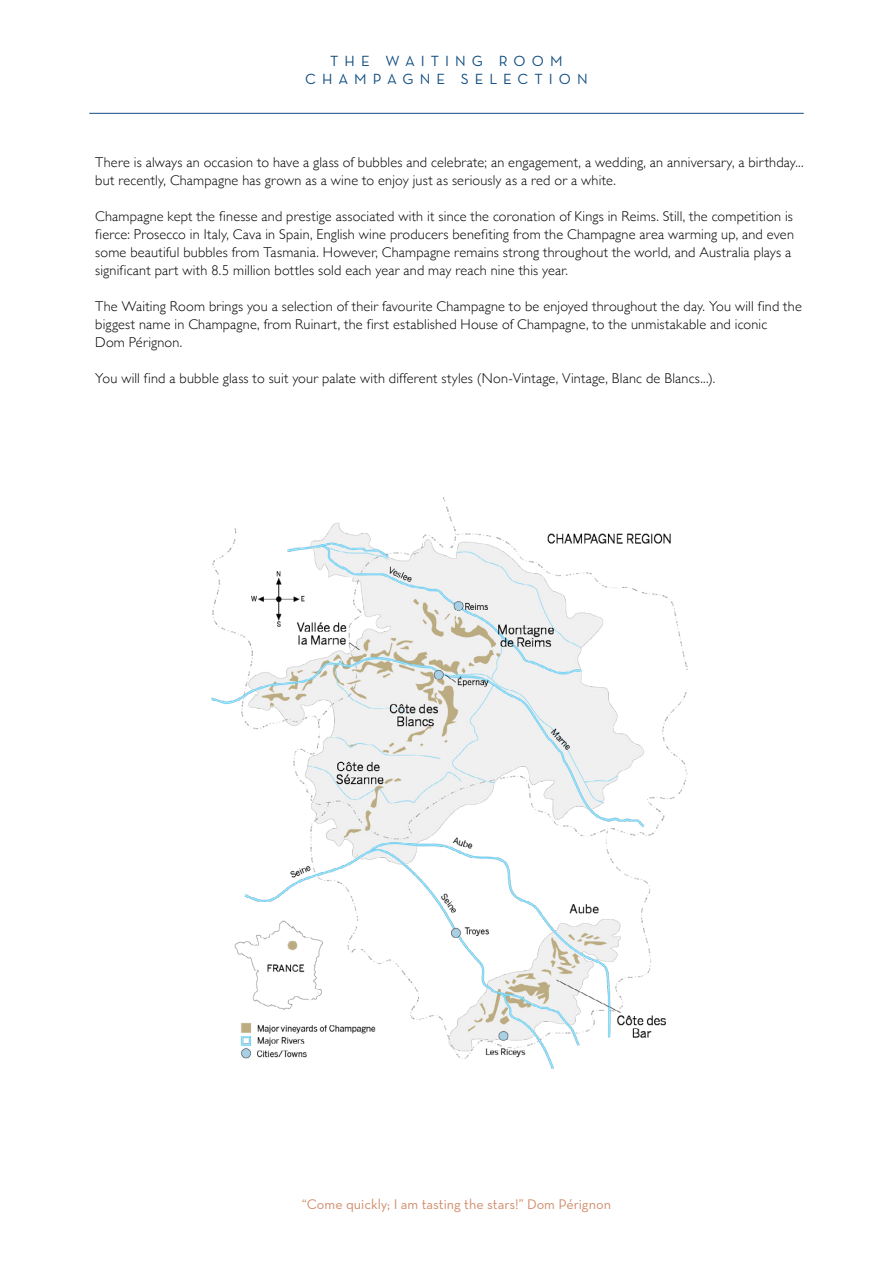
<style>
.page{position:relative;width:893px;height:1263px;background:#fff}
.page>*{position:absolute;margin:0;border:0;box-sizing:border-box;transform-origin:0 0}
.t1{font:15px/18px "Neutraface Text";letter-spacing:.4em;color:#0f4d81;text-align:center}
.t2{font:300 14.25px/18px "Gill Sans";letter-spacing:.015em;color:#000}
.t3{font:14.25px "Neutraface Text";color:#d18e6f}
.t4{font:14.25px "Neutraface Text";letter-spacing:.41em;color:#0f4d81}
</style>
<div class="page">
<img style="left:211px;top:497px;width:476px;height:571px">
<hr style="left:89px;top:113px;width:715px;height:1px;background:#0f4d81">
<p class="t4" style="left:334px;top:51px;width:226px">WINE BY THE GLASS</p>
<p class="t1" style="left:305px;top:51px;width:284px">THE WAITING ROOM<br>CHAMPAGNE SELECTION</p>
<p class="t2" style="left:95px;top:152px;width:710px">There is always an occasion to have a glass of bubbles and celebrate; an engagement, a wedding, an anniversary, a birthday... but recently, Champagne has grown as a wine to enjoy just as seriously as a red or a white.</p>
<p class="t2" style="left:95px;top:206px;width:700px">Champagne kept the finesse and prestige associated with it since the coronation of Kings in Reims. Still, the competition is fierce: Prosecco in Italy, Cava in Spain, English wine producers benefiting from the Champagne area warming up, and even some beautiful bubbles from Tasmania. However, Champagne remains strong throughout the world, and Australia plays a significant part with 8.5 million bottles sold each year and may reach nine this year.</p>
<p class="t2" style="left:95px;top:296px;width:708px">The Waiting Room brings you a selection of their favourite Champagne to be enjoyed throughout the day. You will find the biggest name in Champagne, from Ruinart, the first established House of Champagne, to the unmistakable and iconic<br>Dom Pérignon.</p>
<p class="t2" style="left:95px;top:368px;width:622px">You will find a bubble glass to suit your palate with different styles (Non-Vintage, Vintage, Blanc de Blancs...).</p>
<p class="t3" style="left:302px;top:1195px;width:311px">“Come quickly; I am tasting the stars!” Dom Pérignon</p>
</div>
